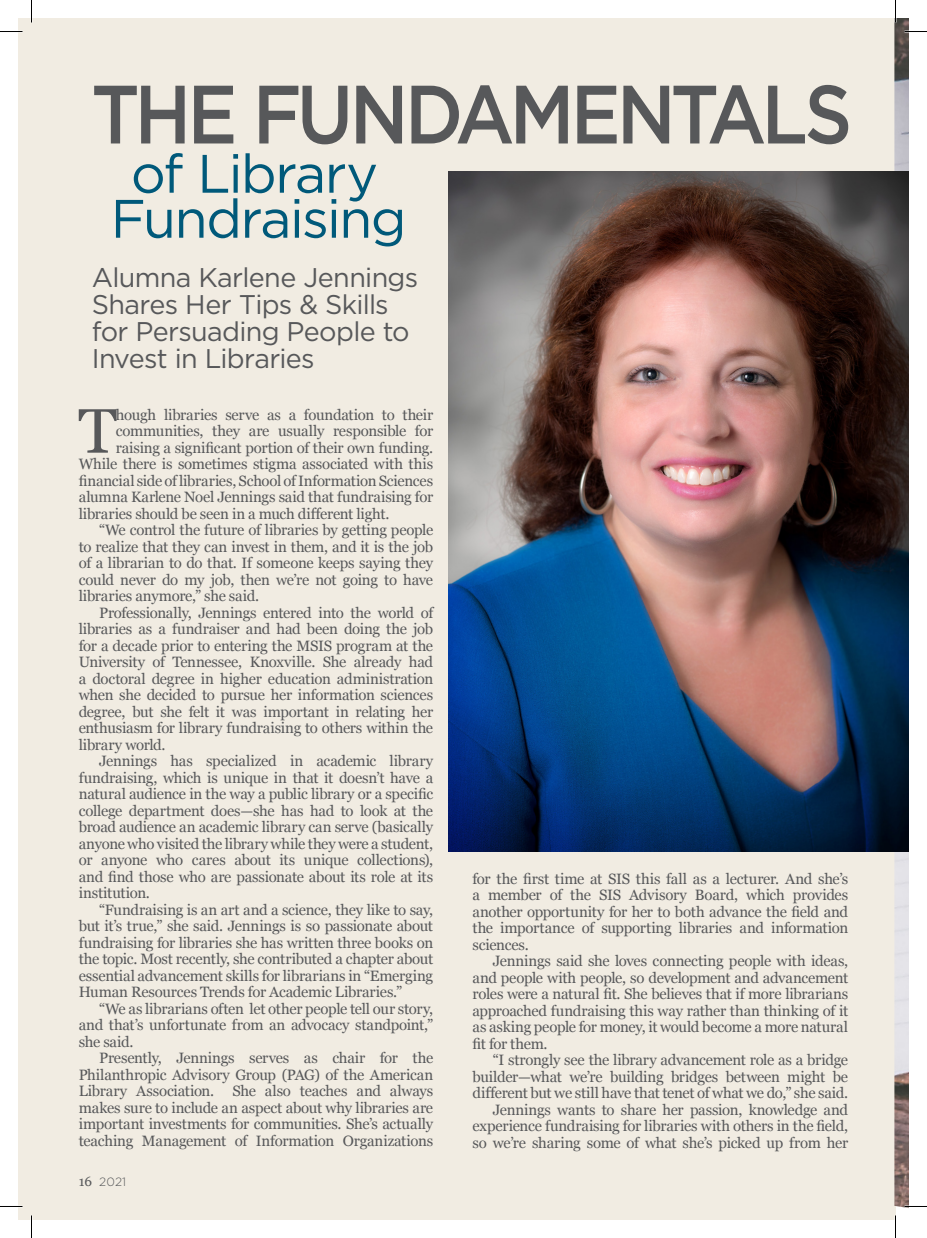
<style>
.page{position:relative;width:927px;height:1238px;background:#fff}
.page>*{position:absolute;margin:0;border:0;box-sizing:border-box;transform-origin:0 0}
.Body_Copy{font:500 82.5px "Gotham";letter-spacing:-.065em;color:#57585a;scale:.91 1}
.Spark_Body_Copy{font:62.7px "Georgia";color:#57585a}
.Body_Copy-2{font:54px/45px "Gotham";letter-spacing:-.035em;color:#00597a;text-align:center}
.Body_Copy-3{font:27px/27px "Gotham";letter-spacing:-.025em;color:#57585a}
.Spark_Body_Copy-2{font:15px/16.5px "Georgia";letter-spacing:-.015em;color:#57585a;text-align:justify}
.t1{font:300 12px "Gotham";color:#57585a}
.s1{font-family:"Georgia";font-weight:400;font-size:13.5px}
</style>
<div class="page">
<div style="left:18px;top:18px;width:878px;height:1202px;background:#f1ece2"></div>
<img style="left:894px;top:18px;width:15px;height:1190px">
<img style="left:449px;top:171px;width:460px;height:681px">
<hr style="left:0;top:1205px;width:22px;height:2px;background:#fff">
<hr style="left:904px;top:1205px;width:23px;height:2px;background:#fff">
<svg style="left:0;top:31px;width:22px;height:1px"></svg>
<svg style="left:904px;top:31px;width:23px;height:1px"></svg>
<svg style="left:0;top:1206px;width:22px;height:1px"></svg>
<svg style="left:904px;top:1206px;width:23px;height:1px"></svg>
<svg style="left:31px;top:0;width:1px;height:22px"></svg>
<svg style="left:31px;top:1215px;width:1px;height:23px"></svg>
<svg style="left:895px;top:0;width:1px;height:22px"></svg>
<svg style="left:895px;top:1215px;width:1px;height:23px"></svg>
<p class="Body_Copy" style="left:91px;top:64px;width:838px">THE FUNDAMENTALS</p>
<p class="Body_Copy-2" style="left:111px;top:151px;width:297px">of Library<br>Fundraising</p>
<p class="Body_Copy-3" style="left:92px;top:264px;width:328px">Alumna Karlene Jennings<br>Shares Her Tips &amp; Skills for Persuading People to<br>Invest in Libraries</p>
<p class="Spark_Body_Copy" style="left:78px;top:385px;width:40px">T</p>
<p class="Spark_Body_Copy-2" style="left:116px;top:405px;width:319px">hough libraries serve as a foundation to their</p>
<p class="Spark_Body_Copy-2" style="left:116px;top:422px;width:319px">communities, they are usually responsible for</p>
<p class="Spark_Body_Copy-2" style="left:116px;top:438px;width:319px">raising a significant portion of their own funding.</p>
<p class="Spark_Body_Copy-2" style="left:79px;top:455px;width:356px">While there is sometimes stigma associated with this</p>
<p class="Spark_Body_Copy-2" style="left:79px;top:471px;width:356px">financial side of libraries, School of Information Sciences</p>
<p class="Spark_Body_Copy-2" style="left:79px;top:488px;width:356px">alumna Karlene Noel Jennings said that fundraising for</p>
<p class="Spark_Body_Copy-2" style="left:79px;top:504px;width:312px">libraries should be seen in a much different light.</p>
<p class="Spark_Body_Copy-2" style="left:79px;top:521px;width:356px;text-indent:20px">“We control the future of libraries by getting people to realize that they can invest in them, and it is the job of a librarian to do that. If someone keeps saying they could never do my job, then we’re not going to have libraries anymore,” she said.</p>
<p class="Spark_Body_Copy-2" style="left:79px;top:603px;width:356px;text-indent:20px">Professionally, Jennings entered into the world of libraries as a fundraiser and had been doing the job for a decade prior to entering the MSIS program at the University of Tennessee, Knoxville. She already had a doctoral degree in higher education administration when she decided to pursue her information sciences degree, but she felt it was important in relating her enthusiasm for library fundraising to others within the library world.</p>
<p class="Spark_Body_Copy-2" style="left:79px;top:752px;width:356px;text-indent:20px">Jennings has specialized in academic library fundraising, which is unique in that it doesn’t have a natural audience in the way a public library or a specific college department does—she has had to look at the broad audience an academic library can serve (basically anyone who visited the library while they were a student, or anyone who cares about its unique collections), and find those who are passionate about its role at its institution.</p>
<p class="Spark_Body_Copy-2" style="left:79px;top:900px;width:356px;text-indent:20px">“Fundraising is an art and a science, they like to say, but it’s true,” she said. Jennings is so passionate about fundraising for libraries she has written three books on the topic. Most recently, she contributed a chapter about essential advancement skills for librarians in “Emerging Human Resources Trends for Academic Libraries.”</p>
<p class="Spark_Body_Copy-2" style="left:79px;top:999px;width:356px;text-indent:20px">“We as librarians often let other people tell our story, and that’s unfortunate from an advocacy standpoint,” she said.</p>
<p class="Spark_Body_Copy-2" style="left:79px;top:1049px;width:356px;text-indent:20px">Presently, Jennings serves as chair for the Philanthropic Advisory Group (PAG) of the American Library Association. She also teaches and always makes sure to include an aspect about why libraries are important investments for communities. She’s actually teaching Management of Information Organizations</p>
<p class="t1" style="left:79px;top:1173px;width:49px"><span class="s1">16</span> 2021</p>
<p class="Spark_Body_Copy-2" style="left:472px;top:869px;width:377px">for the first time at SIS this fall as a lecturer. And she’s a member of the SIS Advisory Board, which provides another opportunity for her to both advance the field and the importance of supporting libraries and information sciences.</p>
<p class="Spark_Body_Copy-2" style="left:472px;top:952px;width:377px;text-indent:20px">Jennings said she loves connecting people with ideas, and people with people, so development and advancement roles were a natural fit. She believes that if more librarians approached fundraising this way rather than thinking of it as asking people for money, it would become a more natural fit for them.</p>
<p class="Spark_Body_Copy-2" style="left:472px;top:1051px;width:377px;text-indent:20px">“I strongly see the library advancement role as a bridge builder—what we’re building bridges between might be different but we still have that tenet of what we do,” she said.</p>
<p class="Spark_Body_Copy-2" style="left:472px;top:1100px;width:377px;text-indent:20px">Jennings wants to share her passion, knowledge and experience fundraising for libraries with others in the field, so we’re sharing some of what she’s picked up from her</p>
</div>
